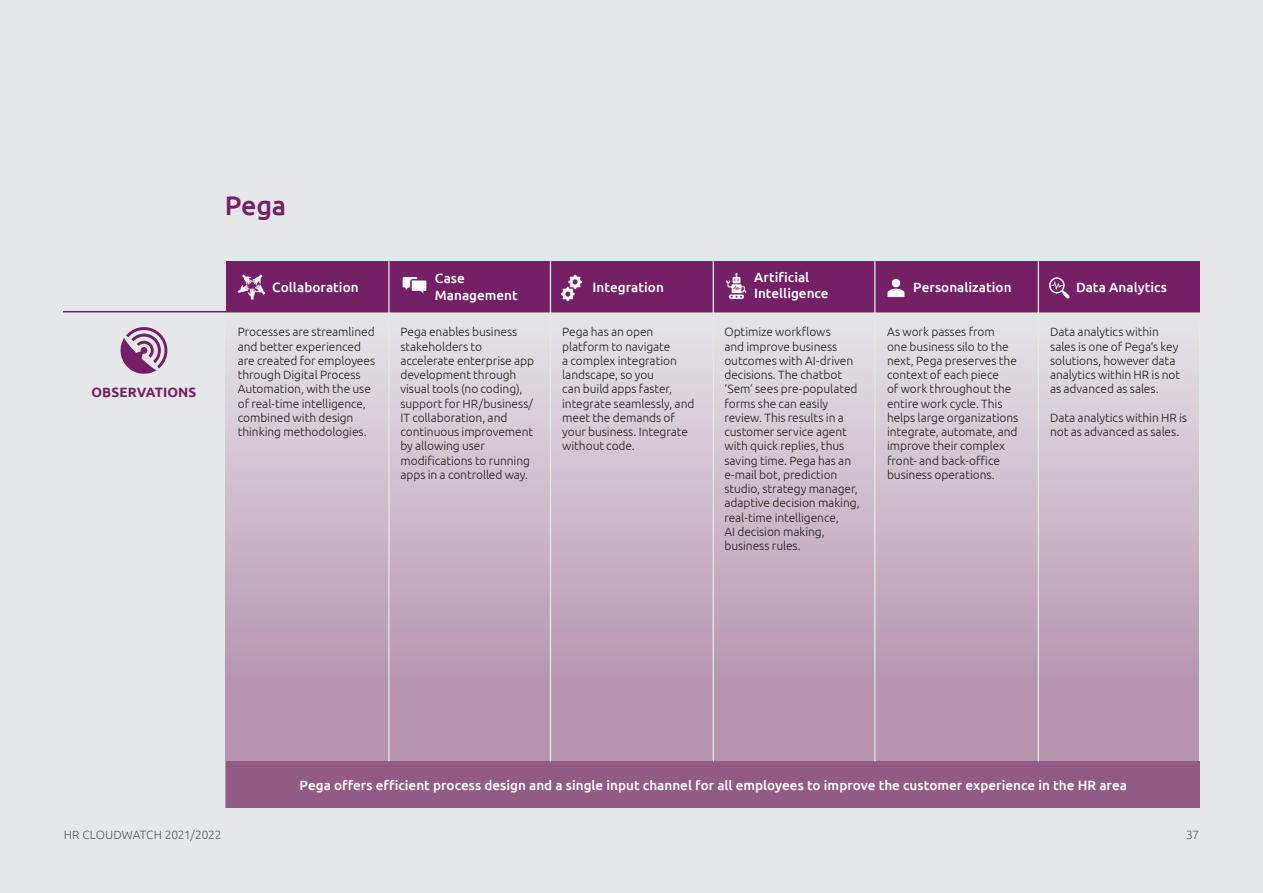
<style>
.page{position:relative;width:1263px;height:893px;background:#e6e7e9}
.page>*{position:absolute;margin:0;border:0;box-sizing:border-box;transform-origin:0 0}
.sidebar-title{font:500 27px "Ubuntu";color:#741f66}
.sidebar-title-2{font:500 13.5px/16.8px "Ubuntu";color:#fff}
.text{font:700 13.5px "Ubuntu";letter-spacing:.005em;color:#741f66}
.text-2{font:300 12px/14.2px "Ubuntu";letter-spacing:-.005em;color:#231f20}
.title_1{font:300 12px "Ubuntu";letter-spacing:-.015em;color:#57585a}
</style>
<div class="page">
<div style="left:226px;top:312px;width:973px;height:496px;background:linear-gradient(to bottom,#e4e4e6,#ab80a0)"></div>
<svg style="left:120px;top:327px;width:47px;height:47px"></svg>
<hr style="left:63px;top:311px;width:1137px;height:1px;background:#741f66">
<div style="left:227px;top:261px;width:162px;height:51px;background:#741f66"></div>
<div style="left:1038px;top:261px;width:162px;height:51px;background:#741f66"></div>
<div style="left:875px;top:261px;width:163px;height:51px;background:#741f66"></div>
<div style="left:713px;top:261px;width:162px;height:51px;background:#741f66"></div>
<div style="left:389px;top:261px;width:162px;height:51px;background:#741f66"></div>
<div style="left:551px;top:261px;width:162px;height:51px;background:#741f66"></div>
<div style="left:227px;top:762px;width:973px;height:46px;background:#915b86"></div>
<hr style="left:388px;top:261px;width:2px;height:501px;background:#e6e7e9">
<hr style="left:713px;top:261px;width:1px;height:501px;background:#e6e7e9">
<hr style="left:550px;top:261px;width:1px;height:501px;background:#e6e7e9">
<hr style="left:874px;top:261px;width:1px;height:501px;background:#e6e7e9">
<hr style="left:1038px;top:261px;width:1px;height:501px;background:#e6e7e9">
<img style="left:402px;top:277px;width:25px;height:17px">
<img style="left:726px;top:273px;width:21px;height:27px">
<img style="left:238px;top:274px;width:27px;height:26px">
<img style="left:561px;top:274px;width:21px;height:28px">
<img style="left:887px;top:278px;width:18px;height:20px">
<img style="left:1049px;top:277px;width:21px;height:22px">
<p class="text" style="left:92px;top:384px;width:106px">OBSERVATIONS</p>
<p class="sidebar-title" style="left:225px;top:188px;width:63px">Pega</p>
<p class="sidebar-title-2" style="left:272px;top:278px;width:88px">Collaboration</p>
<p class="sidebar-title-2" style="left:435px;top:269px;width:84px">Case<br>Management</p>
<p class="sidebar-title-2" style="left:593px;top:278px;width:73px">Integration</p>
<p class="sidebar-title-2" style="left:754px;top:268px;width:57px">Artificial</p>
<p class="sidebar-title-2" style="left:754px;top:285px;width:76px">Intelligence</p>
<p class="sidebar-title-2" style="left:913px;top:278px;width:100px">Personalization</p>
<p class="sidebar-title-2" style="left:1076px;top:278px;width:93px">Data Analytics</p>
<p class="text-2" style="left:238px;top:325px;width:139px">Processes are streamlined and better experienced are created for employees through Digital Process<br>Automation, with the use of real-time intelligence, combined with design thinking methodologies.</p>
<p class="text-2" style="left:400px;top:325px;width:135px">Pega enables business stakeholders to accelerate enterprise app development through visual tools (no coding), support for HR/business/<br>IT collaboration, and continuous improvement by allowing user modifications to running apps in a controlled way.</p>
<p class="text-2" style="left:562px;top:325px;width:134px">Pega has an open platform to navigate<br>a complex integration landscape, so you<br>can build apps faster, integrate seamlessly, and meet the demands of your business. Integrate without code.</p>
<p class="text-2" style="left:724px;top:325px;width:137px">Optimize workflows<br>and improve business outcomes with AI-driven decisions. The chatbot ‘Sem’ sees pre-populated forms she can easily review. This results in a customer service agent with quick replies, thus saving time. Pega has an e-mail bot, prediction studio, strategy manager, adaptive decision making, real-time intelligence,<br>AI decision making, business rules.</p>
<p class="text-2" style="left:887px;top:325px;width:133px">As work passes from<br>one business silo to the next, Pega preserves the context of each piece<br>of work throughout the entire work cycle. This helps large organizations integrate, automate, and improve their complex front- and back-office business operations.</p>
<p class="text-2" style="left:1050px;top:325px;width:132px">Data analytics within sales is one of Pega’s key solutions, however data analytics within HR is not as advanced as sales.</p>
<p class="text-2" style="left:1050px;top:410px;width:138px">Data analytics within HR is not as advanced as sales.</p>
<p class="sidebar-title-2" style="left:300px;top:776px;width:829px">Pega offers efficient process design and a single input channel for all employees to improve the customer experience in the HR area</p>
<p class="title_1" style="left:64px;top:827px;width:159px">HR CLOUDWATCH 2021/2022</p>
<p class="title_1" style="left:1186px;top:827px;width:15px">37</p>
</div>
